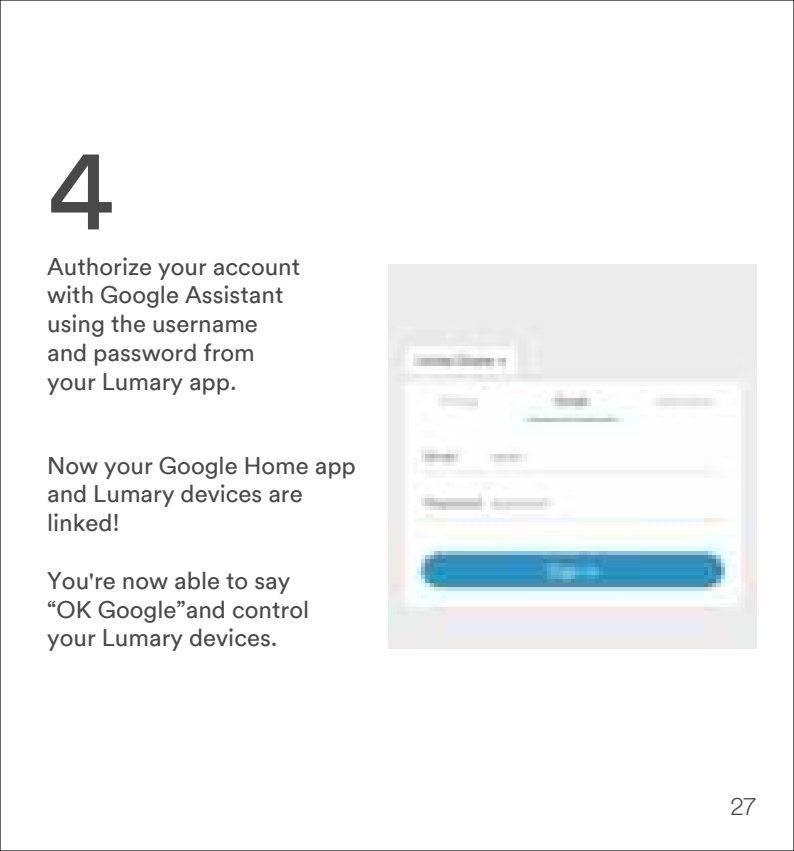
<style>
.page{position:relative;width:794px;height:851px;background:#fff}
.page>*{position:absolute;margin:0;border:0;box-sizing:border-box;transform-origin:0 0}
.t1{font:115.6px "Circular";color:#49494a}
.t2{font:24px/28.8px "Circular";color:#49494a}
.t3{font:300 24px "Circular Air Pro";color:#474749}
</style>
<div class="page">
<img style="left:388px;top:264px;width:368px;height:384px">
<h1 class="t1" style="left:47px;top:137px;width:68px">4</h1>
<p class="t2" style="left:47px;top:253px;width:255px">Authorize your account with Google Assistant using the username and password from your Lumary app.</p>
<p class="t2" style="left:47px;top:452px;width:310px">Now your Google Home app and Lumary devices are linked!</p>
<p class="t2" style="left:47px;top:567px;width:263px">You're now able to say “OK Google”and control your Lumary devices.</p>
<p class="t3" style="left:730px;top:796px;width:27px">27</p>
</div>
